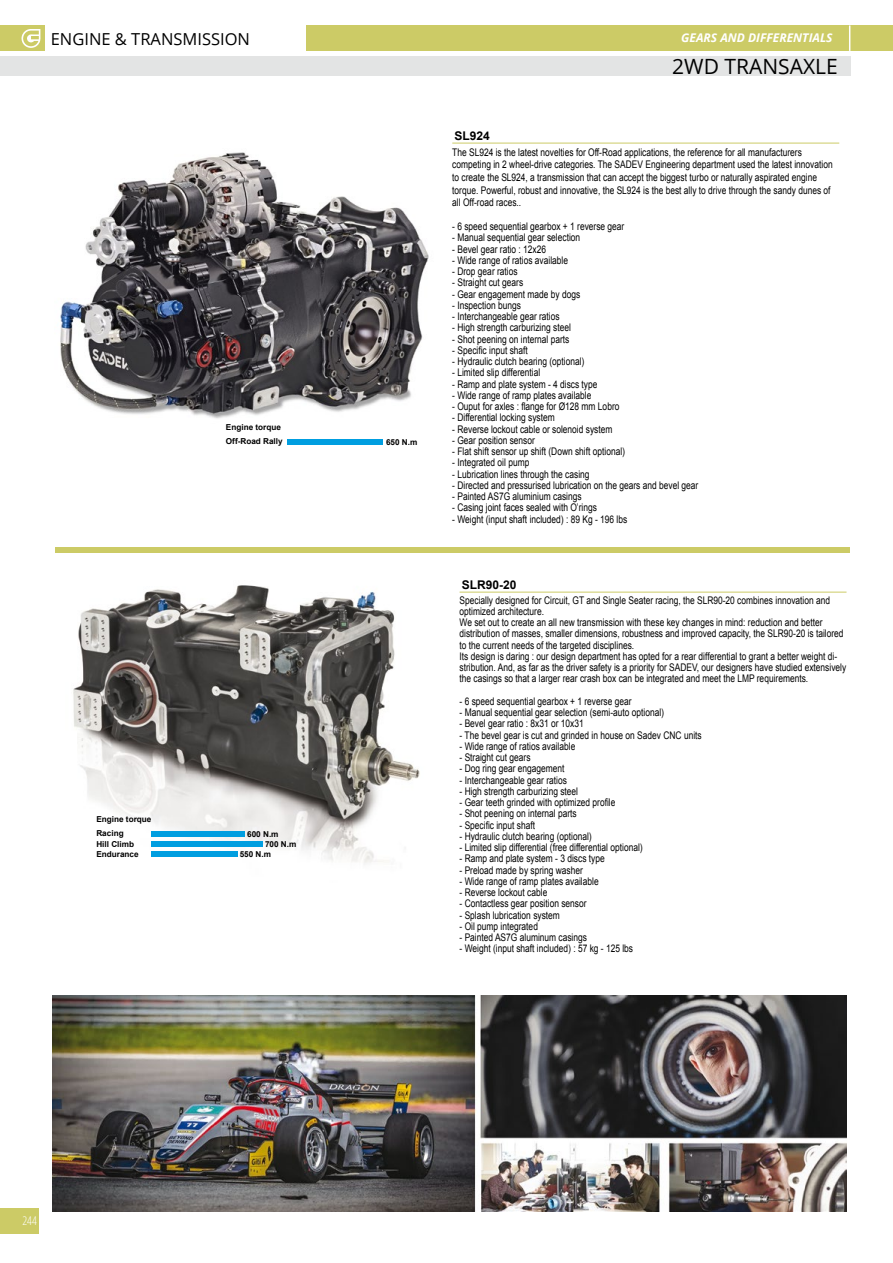
<style>
.page{position:relative;width:893px;height:1263px;background:#fff}
.page>*{position:absolute;margin:0;border:0;box-sizing:border-box;transform-origin:0 0}
.t1{font:21px "Open Sans";color:#000}
.t2{font:16.5px "Open Sans";color:#000}
.t3{font:italic 700 12px "Open Sans";color:#fff}
.t4{font:700 12px "Arial";color:#000}
.t5{font:300 condensed 12px "Open Sans";color:#fff}
.t6{font:10.5px/11.2px "Arial";color:#000;scale:.8 1}
.t7{font:700 8.25px/10.2px "Arial";color:#000}
</style>
<div class="page">
<div style="left:0;top:56px;width:850px;height:20px;background:#e3e4e4"></div>
<div style="left:307px;top:26px;width:586px;height:25px;background:#cccb66"></div>
<div style="left:0;top:26px;width:45px;height:25px;background:#cccb66"></div>
<img style="left:21px;top:29px;width:20px;height:19px">
<svg style="left:849px;top:25px;width:1px;height:26px"></svg>
<div style="left:0;top:1208px;width:38px;height:25px;background:#cccb66"></div>
<img style="left:52px;top:995px;width:795px;height:217px">
<hr style="left:460px;top:592px;width:386px;height:1px;background:#cccb66">
<img style="left:73px;top:585px;width:347px;height:279px">
<div style="left:151px;top:831px;width:94px;height:6px;background:#009ee0"></div>
<div style="left:151px;top:841px;width:111px;height:6px;background:#009ee0"></div>
<div style="left:151px;top:851px;width:87px;height:6px;background:#009ee0"></div>
<div style="left:55px;top:547px;width:795px;height:6px;background:#cccb66"></div>
<img style="left:60px;top:152px;width:369px;height:267px">
<div style="left:287px;top:439px;width:96px;height:6px;background:#009ee0"></div>
<hr style="left:452px;top:143px;width:387px;height:1px;background:#cccb66">
<h2 class="t2" style="left:51px;top:27px;width:201px">ENGINE &amp; TRANSMISSION</h2>
<p class="t3" style="left:681px;top:29px;width:153px">GEARS AND DIFFERENTIALS</p>
<p class="t7" style="left:226px;top:423px;width:56px">Engine torque</p>
<p class="t7" style="left:226px;top:437px;width:58px">Off-Road Rally</p>
<p class="t7" style="left:96px;top:815px;width:56px">Engine torque</p>
<p class="t7" style="left:96px;top:829px;width:44px">Racing<br>Hill Climb<br>Endurance</p>
<p class="t7" style="left:247px;top:829px;width:33px">600 N.m</p>
<p class="t7" style="left:265px;top:839px;width:33px">700 N.m</p>
<p class="t7" style="left:240px;top:849px;width:33px">550 N.m</p>
<p class="t7" style="left:386px;top:437px;width:33px">650 N.m</p>
<h1 class="t1" style="left:672px;top:52px;width:167px">2WD TRANSAXLE</h1>
<p class="t4" style="left:454px;top:128px;width:37px">SL924</p>
<p class="t6" style="left:452px;top:146px;width:477px;line-height:12.6px">The SL924 is the latest novelties for Off-Road applications, the reference for all manufacturers competing in 2 wheel-drive categories. The SADEV Engineering department used the latest innovation to create the SL924, a transmission that can accept the biggest turbo or naturally aspirated engine torque. Powerful, robust and innovative, the SL924 is the best ally to drive through the sandy dunes of all Off-road races..</p>
<p class="t6" style="left:452px;top:221px;width:217px">- 6 speed sequential gearbox + 1 reverse gear</p>
<p class="t6" style="left:452px;top:232px;width:161px">- Manual sequential gear selection</p>
<p class="t6" style="left:452px;top:243px;width:119px">- Bevel gear ratio : 12x26</p>
<p class="t6" style="left:452px;top:255px;width:146px">- Wide range of ratios available</p>
<p class="t6" style="left:452px;top:266px;width:83px">- Drop gear ratios</p>
<p class="t6" style="left:452px;top:277px;width:90px">- Straight cut gears</p>
<p class="t6" style="left:452px;top:288px;width:161px">- Gear engagement made by dogs</p>
<p class="t6" style="left:452px;top:300px;width:87px">- Inspection bungs</p>
<p class="t6" style="left:452px;top:311px;width:136px">- Interchangeable gear ratios</p>
<p class="t6" style="left:452px;top:322px;width:150px">- High strength carburizing steel</p>
<p class="t6" style="left:452px;top:333px;width:148px">- Shot peening on internal parts</p>
<p class="t6" style="left:452px;top:345px;width:96px">- Specific input shaft</p>
<p class="t6" style="left:452px;top:356px;width:167px">- Hydraulic clutch bearing (optional)</p>
<p class="t6" style="left:452px;top:367px;width:112px">- Limited slip differential</p>
<p class="t6" style="left:452px;top:378px;width:183px">- Ramp and plate system - 4 discs type</p>
<p class="t6" style="left:452px;top:390px;width:175px">- Wide range of ramp plates available</p>
<p class="t6" style="left:452px;top:401px;width:210px">- Ouput for axles : flange for Ø128 mm Lobro</p>
<p class="t6" style="left:452px;top:412px;width:130px">- Differential locking system</p>
<p class="t6" style="left:452px;top:423px;width:202px">- Reverse lockout cable or solenoid system</p>
<p class="t6" style="left:452px;top:435px;width:105px">- Gear position sensor</p>
<p class="t6" style="left:452px;top:446px;width:217px">- Flat shift sensor up shift (Down shift optional)</p>
<p class="t6" style="left:452px;top:457px;width:98px">- Integrated oil pump</p>
<p class="t6" style="left:452px;top:468px;width:173px">- Lubrication lines through the casing</p>
<p class="t6" style="left:452px;top:480px;width:309px">- Directed and pressurised lubrication on the gears and bevel gear</p>
<p class="t6" style="left:452px;top:491px;width:163px">- Painted AS7G aluminium casings</p>
<p class="t6" style="left:452px;top:502px;width:182px">- Casing joint faces sealed with O’rings</p>
<p class="t6" style="left:452px;top:513px;width:220px">- Weight (input shaft included) : 89 Kg - 196 lbs</p>
<p class="t4" style="left:462px;top:577px;width:56px">SLR90-20</p>
<p class="t6" style="left:460px;top:594px;width:485px">Specially designed for Circuit, GT and Single Seater racing, the SLR90-20 combines innovation and optimized architecture.<br>We set out to create an all new transmission with these key changes in mind: reduction and better distribution of masses, smaller dimensions, robustness and improved capacity, the SLR90-20 is tailored to the current needs of the targeted disciplines.<br>Its design is daring : our design department has opted for a rear differential to grant a better weight di&shy;stribution. And, as far as the driver safety is a priority for SADEV, our designers have studied extensively the casings so that a larger rear crash box can be integrated and meet the LMP requirements.</p>
<p class="t6" style="left:460px;top:696px;width:217px">- 6 speed sequential gearbox + 1 reverse gear</p>
<p class="t6" style="left:460px;top:707px;width:257px">- Manual sequential gear selection (semi-auto optional)</p>
<p class="t6" style="left:460px;top:718px;width:157px">- Bevel gear ratio : 8x31 or 10x31</p>
<p class="t6" style="left:460px;top:729px;width:304px">- The bevel gear is cut and grinded in house on Sadev CNC units</p>
<p class="t6" style="left:460px;top:741px;width:146px">- Wide range of ratios available</p>
<p class="t6" style="left:460px;top:752px;width:90px">- Straight cut gears</p>
<p class="t6" style="left:460px;top:763px;width:133px">- Dog ring gear engagement</p>
<p class="t6" style="left:460px;top:774px;width:136px">- Interchangeable gear ratios</p>
<p class="t6" style="left:460px;top:785px;width:150px">- High strength carburizing steel</p>
<p class="t6" style="left:460px;top:797px;width:196px">- Gear teeth grinded with optimized profile</p>
<p class="t6" style="left:460px;top:808px;width:148px">- Shot peening on internal parts</p>
<p class="t6" style="left:460px;top:819px;width:96px">- Specific input shaft</p>
<p class="t6" style="left:460px;top:830px;width:167px">- Hydraulic clutch bearing (optional)</p>
<p class="t6" style="left:460px;top:842px;width:230px">- Limited slip differential (free differential optional)</p>
<p class="t6" style="left:460px;top:853px;width:183px">- Ramp and plate system - 3 discs type</p>
<p class="t6" style="left:460px;top:864px;width:156px">- Preload made by spring washer</p>
<p class="t6" style="left:460px;top:875px;width:175px">- Wide range of ramp plates available</p>
<p class="t6" style="left:460px;top:887px;width:111px">- Reverse lockout cable</p>
<p class="t6" style="left:460px;top:898px;width:160px">- Contactless gear position sensor</p>
<p class="t6" style="left:460px;top:909px;width:127px">- Splash lubrication system</p>
<p class="t6" style="left:460px;top:920px;width:100px">- Oil pump integrated</p>
<p class="t6" style="left:460px;top:932px;width:161px">- Painted AS7G aluminum casings</p>
<p class="t6" style="left:460px;top:943px;width:218px">- Weight (input shaft included) : 57 kg - 125 lbs</p>
<p class="t5" style="left:22px;top:1212px;width:16px">244</p>
</div>
